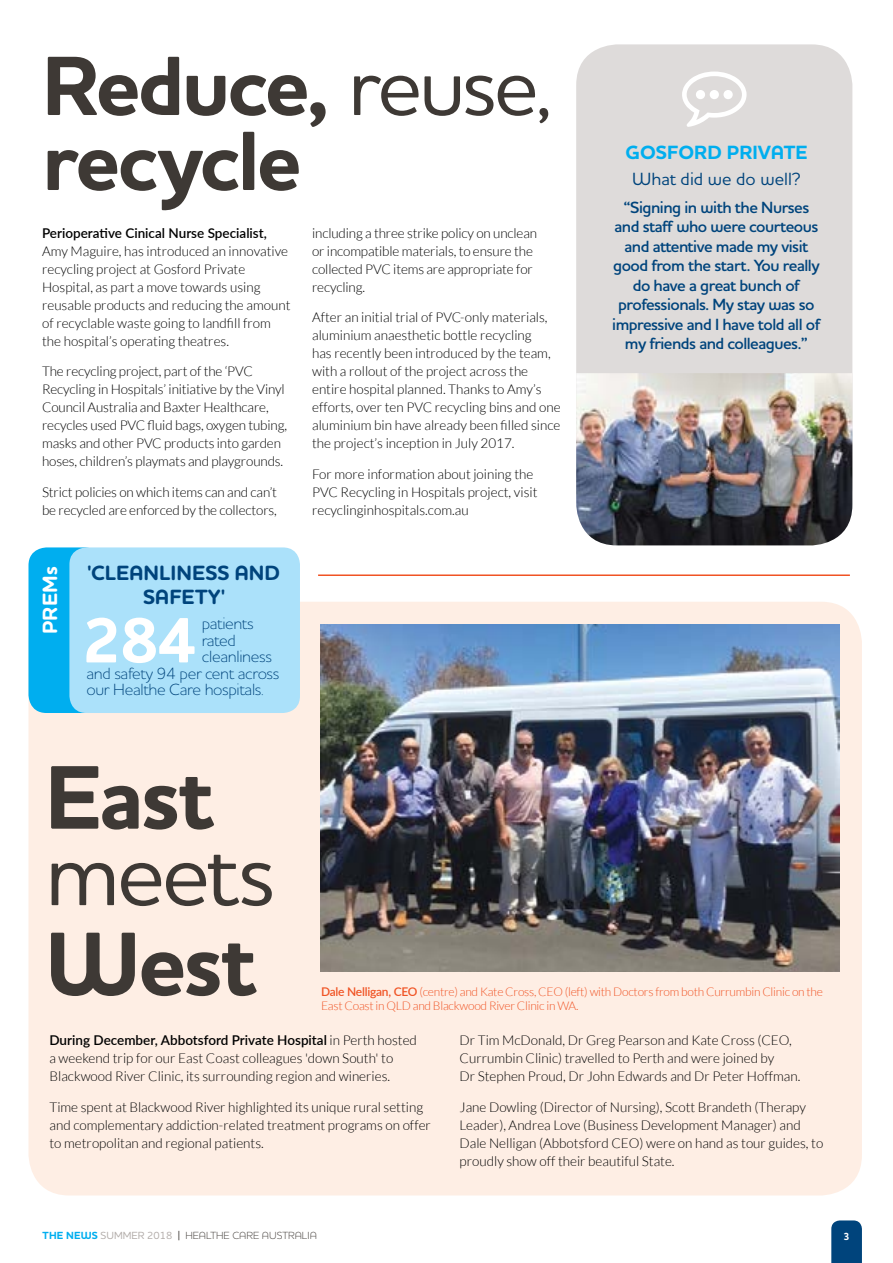
<style>
.page{position:relative;width:893px;height:1263px;background:#fff}
.page>*{position:absolute;margin:0;border:0;box-sizing:border-box;transform-origin:0 0}
.t1{font:700 91.8px "Houschka Pro";letter-spacing:-.03em;color:#3e3935}
.t2{font:500 91.8px "Houschka Pro";letter-spacing:-.035em;color:#3e3935}
.t3{font:700 85.5px/75px "Houschka Pro";letter-spacing:-.035em;color:#3e3935}
.t4{font:700 64.95px "Houschka Pro";color:#fff}
.t5{font:700 21px/24px "Houschka Rounded";color:#00447c;text-align:center}
.t6{font:700 21px "Houschka Rounded";color:#fff}
.t7{font:700 19.5px "Houschka Pro";letter-spacing:.005em;color:#00aeef}
.t8{font:500 18px "Houschka Pro";color:#00447c}
.t9{font:600 16.5px/19.5px "Houschka Pro";letter-spacing:-.03em;color:#00447c;text-align:center}
.t10{font:300 16.5px "Houschka Pro";letter-spacing:-.02em;color:#00447c}
.t11{font:300 13.5px/18px "Lato";color:#000}
.t12{font:600 13.5px "Lato";color:#000}
.t13{font:300 12px/14.4px "Lato";letter-spacing:-.02em;color:#f05324}
.t14{font:300 10.5px "Houschka Pro";color:#3e3935}
.t15{font:700 10.5px "Houschka Pro";color:#fff}
.s1{font-weight:500}
.s2{font-weight:600}
.s3{font-weight:700;color:#00aeef}
.s4{font-weight:500;color:#b1aba8}
</style>
<div class="page">
<svg style="left:831px;top:1220px;width:31px;height:43px"></svg>
<div style="left:576px;top:44px;width:276px;height:482px;background:#dedbda;border-radius:41px"></div>
<div style="left:28px;top:602px;width:834px;height:593px;background:#feeee4;border-radius:41px"></div>
<img style="left:576px;top:373px;width:276px;height:172px">
<hr style="left:318px;top:574px;width:532px;height:2px;background:#f05324">
<div style="left:28px;top:547px;width:74px;height:166px;background:#00aeef;border-radius:18px"></div>
<div style="left:69px;top:547px;width:231px;height:166px;background:#abe1fa;border-radius:17px"></div>
<img style="left:321px;top:625px;width:518px;height:347px">
<h2 class="t3" style="left:42px;top:50px;width:511px">Reduce, <span class="s1">reuse, </span>recycle</h2>
<p class="t12" style="left:42px;top:223px;width:226px">Perioperative Cinical Nurse Specialist,</p>
<p class="t11" style="left:42px;top:242px;width:250px">Amy Maguire, has introduced an innovative recycling project at Gosford Private Hospital, as part a move towards using reusable products and reducing the amount of recyclable waste going to landfill from the hospital’s operating theatres.</p>
<p class="t11" style="left:42px;top:362px;width:246px">The recycling project, part of the ‘PVC Recycling in Hospitals’ initiative by the Vinyl Council Australia and Baxter Healthcare, recycles used PVC fluid bags, oxygen tubing, masks and other PVC products into garden hoses, children’s playmats and playgrounds.</p>
<p class="t11" style="left:42px;top:483px;width:236px">Strict policies on which items can and can’t be recycled are enforced by the collectors,</p>
<h3 class="t6" style="left:37px;top:634px;width:69px;rotate:-90deg">PREMs</h3>
<h3 class="t5" style="left:88px;top:562px;width:194px">'CLEANLINESS AND<br>SAFETY'</h3>
<h3 class="t4" style="left:82px;top:598px;width:116px">284</h3>
<p class="t10" style="left:202px;top:613px;width:53px">patients</p>
<p class="t10" style="left:202px;top:630px;width:36px">rated</p>
<p class="t10" style="left:202px;top:646px;width:72px">cleanliness</p>
<p class="t10" style="left:86px;top:663px;width:194px">and safety 94 per cent across</p>
<p class="t10" style="left:86px;top:679px;width:179px">our Healthe Care hospitals.</p>
<p class="t11" style="left:312px;top:224px;width:227px">including a three strike policy on unclean or incompatible materials, to ensure the collected PVC items are appropriate for recycling.</p>
<p class="t11" style="left:312px;top:308px;width:250px">After an initial trial of PVC-only materials, aluminium anaesthetic bottle recycling<br>has recently been introduced by the team, with a rollout of the project across the entire hospital planned. Thanks to Amy’s efforts, over ten PVC recycling bins and one aluminium bin have already been filled since the project’s inception in July 2017.</p>
<p class="t11" style="left:312px;top:465px;width:227px">For more information about joining the<br>PVC Recycling in Hospitals project, visit recyclinginhospitals.com.au</p>
<h3 class="t7" style="left:625px;top:140px;width:184px">GOSFORD PRIVATE</h3>
<h3 class="t8" style="left:632px;top:167px;width:170px">What did we do well?</h3>
<p class="t9" style="left:612px;top:197px;width:210px">“Signing in with the Nurses and staff who were courteous and attentive made my visit good from the start. You really do have a great bunch of professionals. My stay was so impressive and I have told all of my friends and colleagues.”</p>
<h1 class="t1" style="left:45px;top:738px;width:171px">East</h1>
<h1 class="t2" style="left:45px;top:815px;width:232px">meets</h1>
<h1 class="t1" style="left:45px;top:904px;width:213px">West</h1>
<p class="t13" style="left:321px;top:984px;width:503px"><span class="s2">Dale Nelligan, CEO</span> (centre) and Kate Cross, CEO (left) with Doctors from both Currumbin Clinic on the<br>East Coast in QLD and Blackwood River Clinic in WA.</p>
<p class="t11" style="left:49px;top:1032px;width:369px"><span class="s2">During December, Abbotsford Private Hospital</span> in Perth hosted a weekend trip for our East Coast colleagues 'down South' to<br>Blackwood River Clinic, its surrounding region and wineries.</p>
<p class="t11" style="left:49px;top:1098px;width:383px">Time spent at Blackwood River highlighted its unique rural setting and complementary addiction-related treatment programs on offer to metropolitan and regional patients.</p>
<p class="t11" style="left:460px;top:1032px;width:342px">Dr Tim McDonald, Dr Greg Pearson and Kate Cross (CEO,<br>Currumbin Clinic) travelled to Perth and were joined by<br>Dr Stephen Proud, Dr John Edwards and Dr Peter Hoffman.</p>
<p class="t11" style="left:460px;top:1098px;width:365px">Jane Dowling (Director of Nursing), Scott Brandeth (Therapy Leader), Andrea Love (Business Development Manager) and Dale Nelligan (Abbotsford CEO) were on hand as tour guides, to proudly show off their beautiful State.</p>
<p class="t14" style="left:43px;top:1229px;width:276px"><span class="s3">THE NEWS</span> <span class="s4">SUMMER 2018</span> <span class="s1">|</span> HEALTHE CARE AUSTRALIA</p>
<p class="t15" style="left:843px;top:1229px;width:8px">3</p>
</div>
